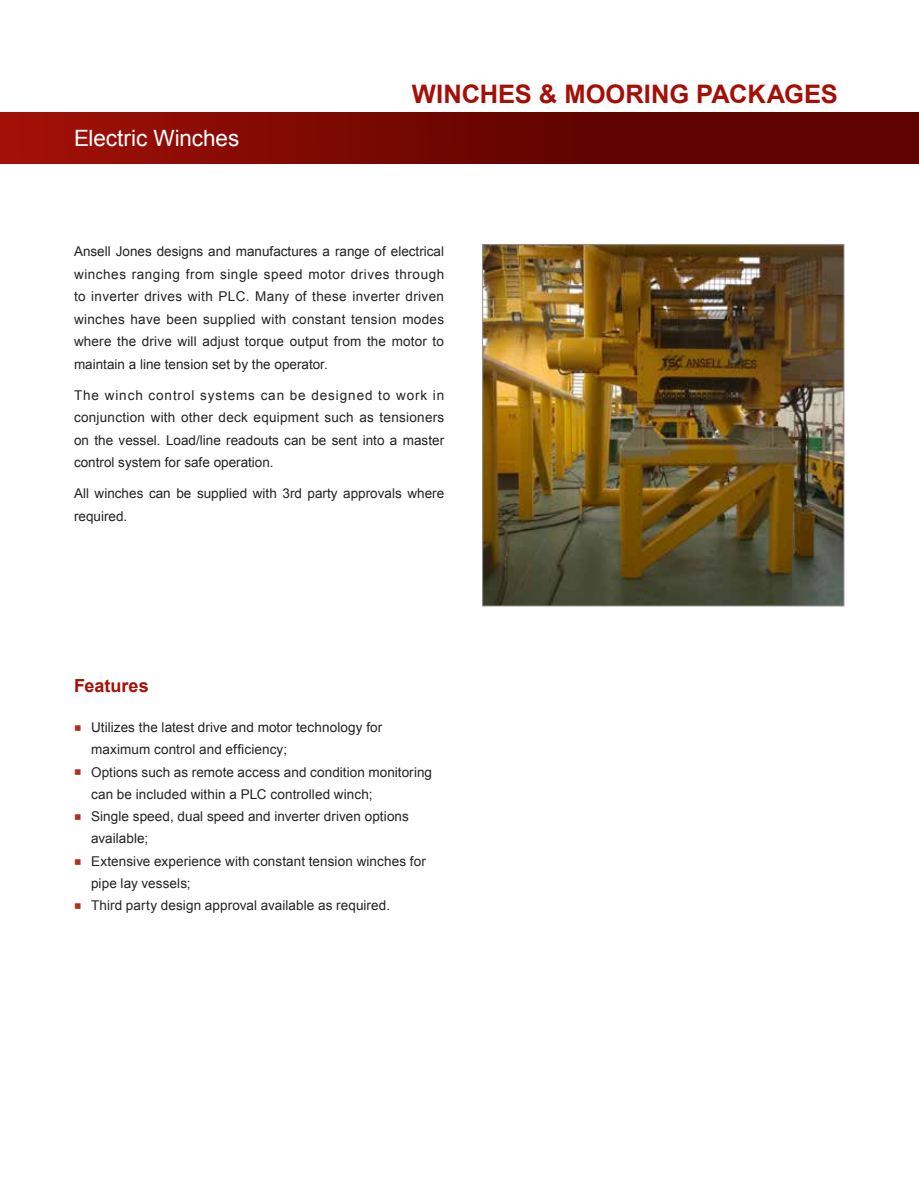
<style>
.page{position:relative;width:919px;height:1191px;background:#fff}
.page>*{position:absolute;margin:0;border:0;box-sizing:border-box;transform-origin:0 0}
.t1{font:700 25.5px "Arial";color:#a41008}
.t2{font:22.5px "Arial";letter-spacing:-.005em;color:#fff}
.t3{font:700 18px "Arial";color:#a41008}
.t4{font:13.5px/22.5px "Arial";letter-spacing:.005em;color:#232323}
.s1{font-weight:700;font-size:21px;color:#ae331c}
</style>
<div class="page">
<div style="left:0;top:113px;width:918px;height:51px;background:linear-gradient(to right,#9b0f06,#4d0000)"></div>
<img style="left:484px;top:246px;width:358px;height:358px">
<div style="left:482px;top:244px;width:362px;height:362px;border:1px solid #959595"></div>
<div style="left:906px;top:113px;width:12px;height:51px;background:#5e0300"></div>
<h2 class="t2" style="left:74px;top:124px;width:167px">Electric Winches</h2>
<h1 class="t1" style="left:412px;top:77px;width:427px">WINCHES &amp; MOORING PACKAGES</h1>
<p class="t4" style="left:74px;top:240px;width:372px;text-align:justify">Ansell Jones designs and manufactures a range of electrical winches ranging from single speed motor drives through to inverter drives with PLC. Many of these inverter driven winches have been supplied with constant tension modes where the drive will adjust torque output from the motor to maintain a line tension set by the operator.</p>
<p class="t4" style="left:74px;top:384px;width:372px;text-align:justify">The winch control systems can be designed to work in conjunction with other deck equipment such as tensioners on the vessel. Load/line readouts can be sent into a master control system for safe operation.</p>
<p class="t4" style="left:74px;top:482px;width:371px">All winches can be supplied with 3rd party approvals where required.</p>
<h3 class="t3" style="left:74px;top:673px;width:76px">Features</h3>
<p class="t4" style="left:91px;top:717px;width:293px;line-height:21.8px;text-indent:-17px"><span class="s1">▪</span> Utilizes the latest drive and motor technology for maximum control and efficiency;</p>
<p class="t4" style="left:91px;top:761px;width:342px;line-height:21.8px;text-indent:-17px"><span class="s1">▪</span> Options such as remote access and condition monitoring can be included within a PLC controlled winch;</p>
<p class="t4" style="left:91px;top:806px;width:319px;line-height:21.8px;text-indent:-17px"><span class="s1">▪</span> Single speed, dual speed and inverter driven options available;</p>
<p class="t4" style="left:91px;top:850px;width:336px;line-height:21.8px;text-indent:-17px"><span class="s1">▪</span> Extensive experience with constant tension winches for pipe lay vessels;</p>
<p class="t4" style="left:74px;top:894px;width:317px"><span class="s1">▪</span> Third party design approval available as required.</p>
</div>
